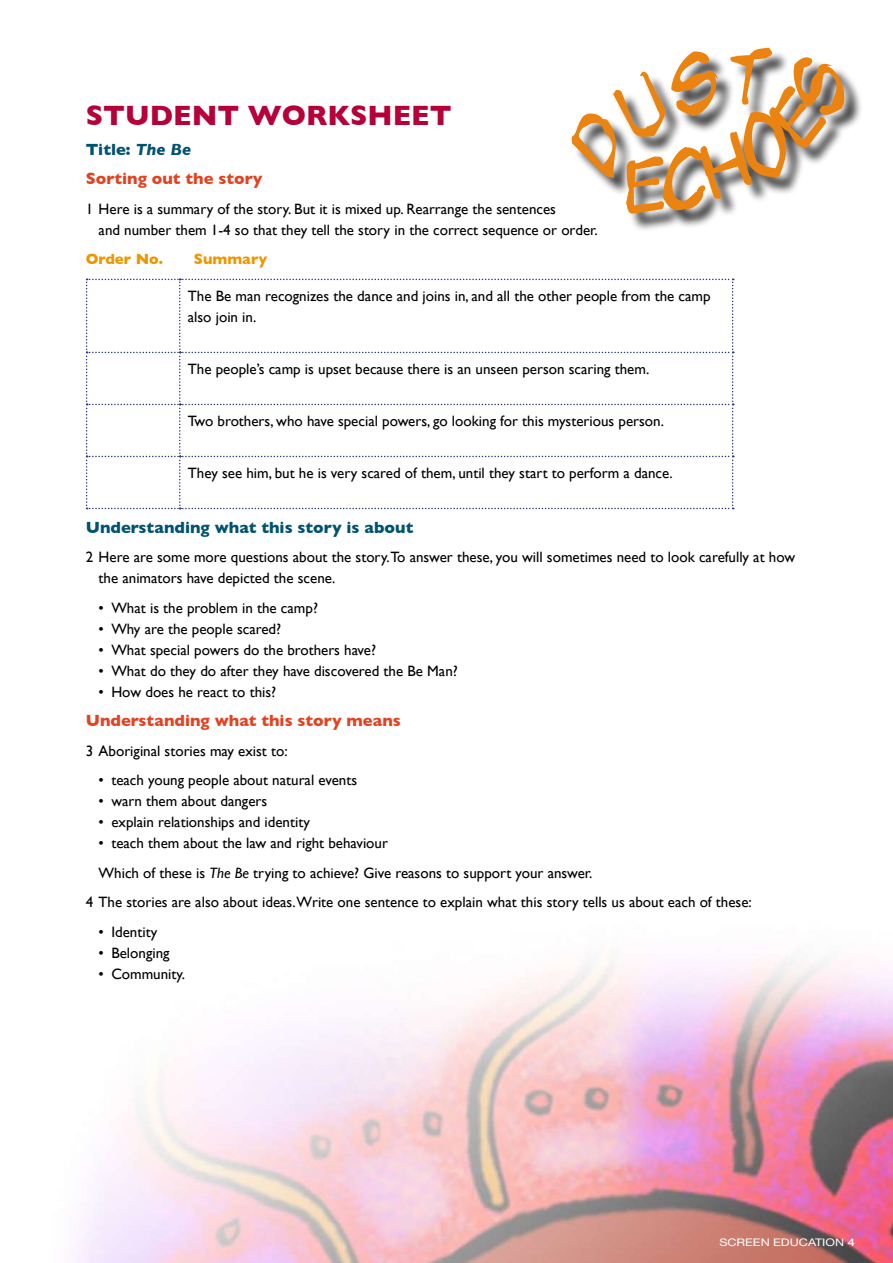
<style>
.page{position:relative;width:893px;height:1263px;background:#fff}
.page>*{position:absolute;margin:0;border:0;box-sizing:border-box;transform-origin:0 0}
.t1{font:700 28.5px "Gill Sans";color:#b50039}
.t2{font:700 16.5px/29.5px "Gill Sans";color:#e34220}
.t3{font:700 16.5px "Gill Sans";color:#005271}
.t4{font:15px/21px "Gill Sans";color:#000}
.t5{font:700 15px "Gill Sans";color:#ee9601}
.t6{font:10.5px "Helvetica Neue";color:#fff;scale:1.2 1}
.s1{color:#005271}
.s2{font-style:italic;color:#005271}
.s3{font-style:italic}
.s4{font-weight:500}
</style>
<div class="page">
<div style="left:573px;top:50px;width:318px;height:214px;background:#000;opacity:.75"></div>
<svg style="left:571px;top:48px;width:274px;height:166px"></svg>
<img style="left:75px;top:956px;width:818px;height:307px">
<svg style="left:86px;top:279px;width:648px;height:230px"></svg>
<h1 class="t1" style="left:86px;top:99px;width:367px">STUDENT WORKSHEET</h1>
<p class="t2" style="left:86px;top:134px;width:178px"><span class="s1">Title:</span> <span class="s2">The Be<br></span>Sorting out the story</p>
<p class="t4" style="left:99px;top:198px;width:501px;text-indent:-13px">1 Here is a summary of the story. But it is mixed up. Rearrange the sentences<br>and number them 1-4 so that they tell the story in the correct sequence or order.</p>
<p class="t5" style="left:86px;top:250px;width:79px">Order No.</p>
<p class="t5" style="left:194px;top:250px;width:75px">Summary</p>
<p class="t4" style="left:188px;top:285px;width:524px">The Be man recognizes the dance and joins in, and all the other people from the camp also join in.</p>
<p class="t4" style="left:188px;top:358px;width:463px">The people’s camp is upset because there is an unseen person scaring them.</p>
<p class="t4" style="left:188px;top:410px;width:478px">Two brothers, who have special powers, go looking for this mysterious person.</p>
<p class="t4" style="left:188px;top:462px;width:487px">They see him, but he is very scared of them, until they start to perform a dance.</p>
<p class="t3" style="left:86px;top:517px;width:329px">Understanding what this story is about</p>
<p class="t4" style="left:99px;top:547px;width:698px;text-indent:-13px">2 Here are some more questions about the story.To answer these, you will sometimes need to look carefully at how the animators have depicted the scene.</p>
<p class="t4" style="left:99px;top:597px;width:221px">• What is the problem in the camp?</p>
<p class="t4" style="left:99px;top:618px;width:184px">• Why are the people scared?</p>
<p class="t4" style="left:99px;top:639px;width:279px">• What special powers do the brothers have?</p>
<p class="t4" style="left:99px;top:660px;width:361px">• What do they do after they have discovered the Be Man?</p>
<p class="t4" style="left:99px;top:681px;width:179px">• How does he react to this?</p>
<p class="t2" style="left:86px;top:706px;width:316px">Understanding what this story means</p>
<p class="t4" style="left:86px;top:740px;width:203px">3 Aboriginal stories may exist to:</p>
<p class="t4" style="left:99px;top:770px;width:260px">• teach young people about natural events</p>
<p class="t4" style="left:99px;top:791px;width:170px">• warn them about dangers</p>
<p class="t4" style="left:99px;top:812px;width:213px">• explain relationships and identity</p>
<p class="t4" style="left:99px;top:833px;width:291px">• teach them about the law and right behaviour</p>
<p class="t4" style="left:99px;top:862px;width:495px">Which of these is <span class="s3">The Be</span> trying to achieve? Give reasons to support your answer.</p>
<p class="t4" style="left:86px;top:892px;width:667px">4 The stories are also about ideas.Write one sentence to explain what this story tells us about each of these:</p>
<p class="t4" style="left:99px;top:921px;width:60px">• Identity</p>
<p class="t4" style="left:99px;top:942px;width:73px">• Belonging</p>
<p class="t4" style="left:99px;top:963px;width:88px">• Community.</p>
<p class="t6" style="left:719px;top:1236px;width:114px">SCREEN EDUCATION <span class="s4">4</span></p>
</div>
